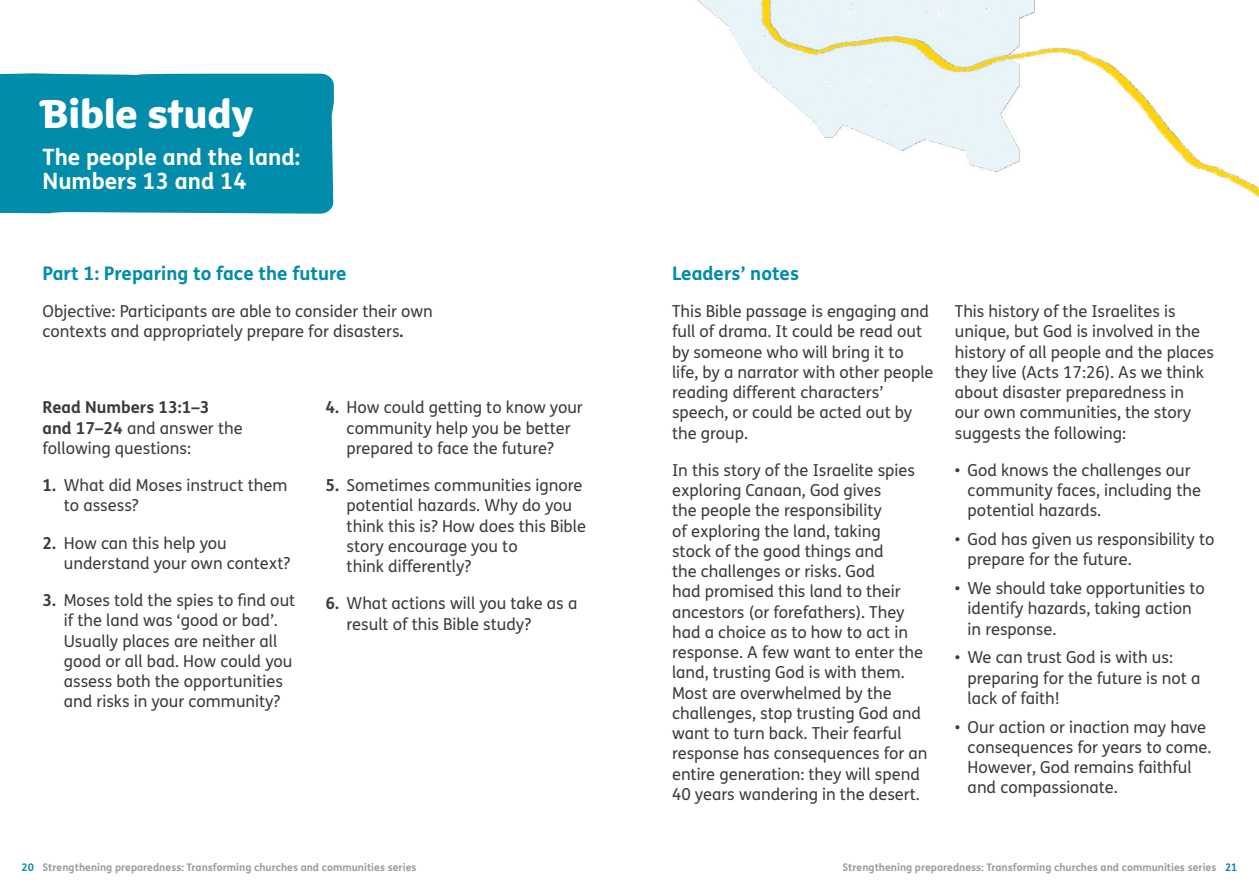
<style>
.page{position:relative;width:1259px;height:893px;background:#fff}
.page>*{position:absolute;margin:0;border:0;box-sizing:border-box;transform-origin:0 0}
.t1{font:39px "Tearfund Sans";color:#fff}
.t2{font:700 22.5px/24px "FS Me";color:#fff}
.t3{font:700 18.75px "FS Me";color:#008caa}
.t4{font:16.5px/20.2px "FS Me";color:#3c3c3b}
.t5{font:700 16.5px "FS Me";color:#3c3c3b}
.t6{font:700 10.5px "FS Me";color:#9d9d9c}
.s1{font-weight:700}
.s2{color:#008caa}
</style>
<div class="page">
<div style="left:0;top:73px;width:334px;height:141px;background:#008caa"></div>
<img style="left:713px;top:0;width:546px;height:198px">
<h1 class="t1" style="left:43px;top:79px;width:212px">Bible study</h1>
<h2 class="t2" style="left:43px;top:144px;width:259px">The people and the land:<br>Numbers 13 and 14</h2>
<p class="t3" style="left:43px;top:259px;width:306px">Part 1: Preparing to face the future</p>
<p class="t4" style="left:43px;top:301px;width:392px">Objective: Participants are able to consider their own contexts and appropriately prepare for disasters<span class="s1">.</span></p>
<p class="t5" style="left:43px;top:395px;width:169px">Read Numbers 13:1–3</p>
<p class="t4" style="left:325px;top:397px;width:259px"><span class="s1">4.</span> How could getting to know your</p>
<p class="t4" style="left:43px;top:417px;width:202px"><span class="s1">and 17–24</span> and answer the</p>
<p class="t4" style="left:347px;top:417px;width:226px">community help you be better</p>
<p class="t4" style="left:43px;top:438px;width:150px">following questions:</p>
<p class="t4" style="left:347px;top:438px;width:209px">prepared to face the future?</p>
<p class="t4" style="left:43px;top:475px;width:246px"><span class="s1">1.</span> What did Moses instruct them</p>
<p class="t4" style="left:325px;top:475px;width:259px"><span class="s1">5.</span> Sometimes communities ignore</p>
<p class="t4" style="left:64px;top:495px;width:76px">to assess?</p>
<p class="t4" style="left:347px;top:495px;width:241px">potential hazards. Why do you think this is? How does this Bible</p>
<p class="t4" style="left:43px;top:532px;width:186px"><span class="s1">2.</span> How can this help you</p>
<p class="t4" style="left:347px;top:536px;width:173px">story encourage you to</p>
<p class="t4" style="left:64px;top:553px;width:228px">understand your own context?</p>
<p class="t4" style="left:347px;top:556px;width:126px">think differently?</p>
<p class="t4" style="left:43px;top:590px;width:254px"><span class="s1">3.</span> Moses told the spies to find out</p>
<p class="t4" style="left:325px;top:593px;width:253px"><span class="s1">6.</span> What actions will you take as a</p>
<p class="t4" style="left:64px;top:610px;width:216px">if the land was ‘good or bad’.</p>
<p class="t4" style="left:346px;top:613px;width:186px">result of this Bible study?</p>
<p class="t4" style="left:64px;top:630px;width:230px">Usually places are neither all good or all bad. How could you assess both the opportunities and risks in your community?</p>
<p class="t3" style="left:672px;top:259px;width:128px">Leaders’ notes</p>
<p class="t4" style="left:672px;top:301px;width:259px">This Bible passage is engaging and</p>
<p class="t4" style="left:955px;top:301px;width:222px">This history of the Israelites is</p>
<p class="t4" style="left:672px;top:321px;width:252px">full of drama. It could be read out</p>
<p class="t4" style="left:955px;top:321px;width:247px">unique, but God is involved in the</p>
<p class="t4" style="left:672px;top:341px;width:233px">by someone who will bring it to</p>
<p class="t4" style="left:955px;top:341px;width:261px">history of all people and the places</p>
<p class="t4" style="left:672px;top:362px;width:263px">life, by a narrator with other people</p>
<p class="t4" style="left:955px;top:362px;width:250px">they live (Acts 17:26). As we think</p>
<p class="t4" style="left:672px;top:382px;width:213px">reading different characters’</p>
<p class="t4" style="left:955px;top:382px;width:231px">about disaster preparedness in</p>
<p class="t4" style="left:672px;top:402px;width:242px">speech, or could be acted out by</p>
<p class="t4" style="left:955px;top:402px;width:238px">our own communities, the story</p>
<p class="t4" style="left:672px;top:422px;width:78px">the group.</p>
<p class="t4" style="left:955px;top:422px;width:173px">suggests the following:</p>
<p class="t4" style="left:672px;top:460px;width:245px">In this story of the Israelite spies</p>
<p class="t4" style="left:955px;top:460px;width:237px">• God knows the challenges our</p>
<p class="t4" style="left:672px;top:480px;width:211px">exploring Canaan, God gives</p>
<p class="t4" style="left:967px;top:480px;width:235px">community faces, including the</p>
<p class="t4" style="left:672px;top:500px;width:211px">the people the responsibility</p>
<p class="t4" style="left:967px;top:500px;width:135px">potential hazards.</p>
<p class="t4" style="left:672px;top:520px;width:210px">of exploring the land, taking</p>
<p class="t4" style="left:955px;top:529px;width:261px">• God has given us responsibility to</p>
<p class="t4" style="left:672px;top:541px;width:213px">stock of the good things and</p>
<p class="t4" style="left:967px;top:549px;width:166px">prepare for the future.</p>
<p class="t4" style="left:672px;top:561px;width:230px">the challenges or risks. God had promised this land to their</p>
<p class="t4" style="left:955px;top:578px;width:252px">• We should take opportunities to</p>
<p class="t4" style="left:672px;top:601px;width:234px">ancestors (or forefathers). They</p>
<p class="t4" style="left:967px;top:598px;width:226px">identify hazards, taking action</p>
<p class="t4" style="left:672px;top:622px;width:237px">had a choice as to how to act in</p>
<p class="t4" style="left:967px;top:618px;width:90px">in response.</p>
<p class="t4" style="left:672px;top:642px;width:252px">response. A few want to enter the</p>
<p class="t4" style="left:955px;top:647px;width:220px">• We can trust God is with us:</p>
<p class="t4" style="left:672px;top:662px;width:234px">land, trusting God is with them.</p>
<p class="t4" style="left:967px;top:667px;width:234px">preparing for the future is not a</p>
<p class="t4" style="left:672px;top:682px;width:221px">Most are overwhelmed by the</p>
<p class="t4" style="left:967px;top:688px;width:94px">lack of faith!</p>
<p class="t4" style="left:672px;top:703px;width:250px">challenges, stop trusting God and</p>
<p class="t4" style="left:955px;top:716px;width:253px">• Our action or inaction may have</p>
<p class="t4" style="left:672px;top:723px;width:231px">want to turn back. Their fearful</p>
<p class="t4" style="left:967px;top:737px;width:245px">consequences for years to come.</p>
<p class="t4" style="left:672px;top:743px;width:257px">response has consequences for an</p>
<p class="t4" style="left:967px;top:757px;width:226px">However, God remains faithful</p>
<p class="t4" style="left:672px;top:763px;width:249px">entire generation: they will spend</p>
<p class="t4" style="left:967px;top:777px;width:152px">and compassionate.</p>
<p class="t4" style="left:672px;top:784px;width:249px">40 years wandering in the desert.</p>
<p class="t6" style="left:22px;top:859px;width:396px"><span class="s2">20</span> Strengthening preparedness: Transforming churches and communities series</p>
<p class="t6" style="left:842px;top:859px;width:396px">Strengthening preparedness: Transforming churches and communities series <span class="s2">21</span></p>
</div>
